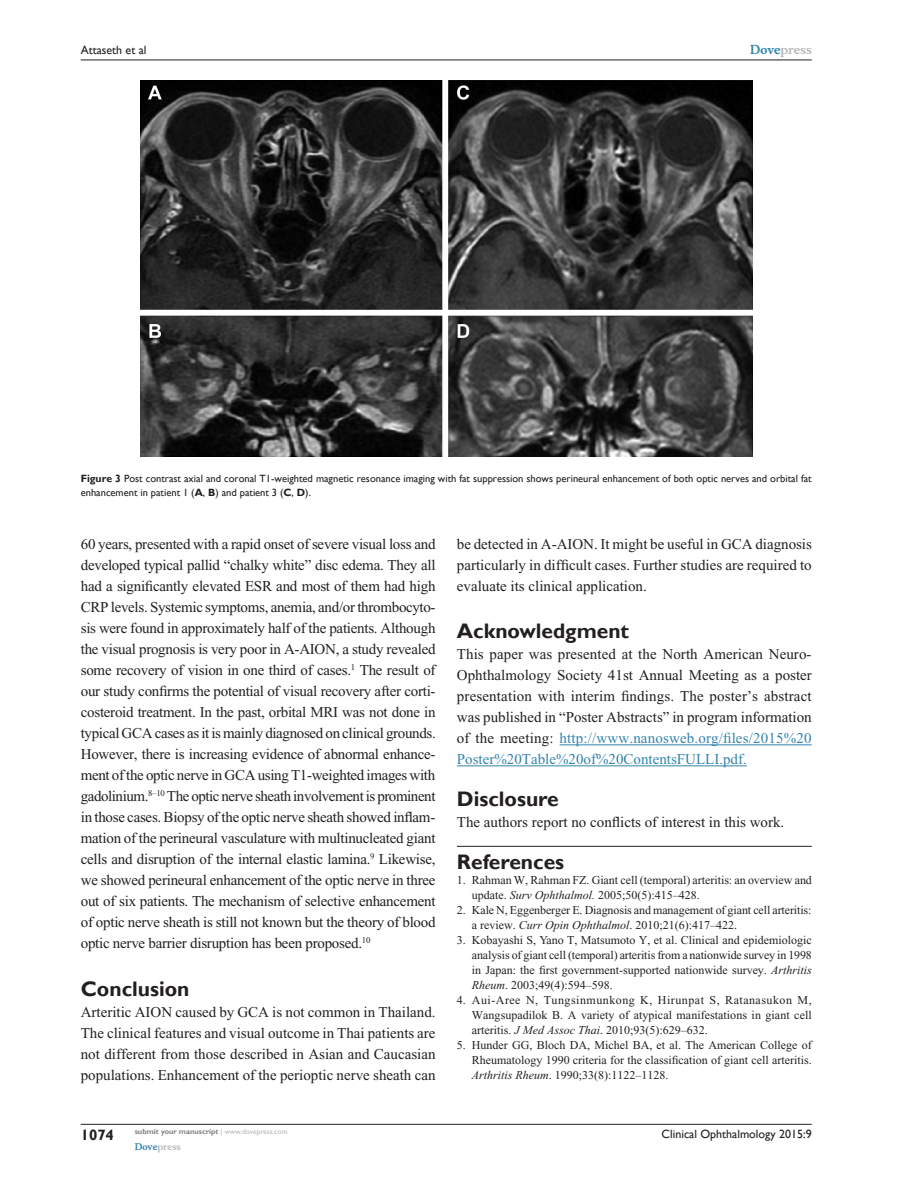
<style>
.page{position:relative;width:918px;height:1188px;background:#fff}
.page>*{position:absolute;margin:0;border:0;box-sizing:border-box;transform-origin:0 0}
.RefH{font:700 21px "Gill Sans";color:#231f20}
.TxF{font:15px/21px "Times New Roman";color:#231f20;text-align:justify}
.t1{font:700 15px "Gill Sans";color:#231f20}
.RefNL1{font:12px/15px "Times New Roman";color:#231f20;text-align:justify}
.t2{font:12px "Gill Sans";color:#231f20}
.t3{font:700 12px "Musee";color:#b8b9bc}
.FigC{font:10.5px/13.5px "Gill Sans";color:#231f20}
.t4{font:700 9px "Musee";color:#b8b9bc}
.t5{font:700 7.5px "Gill Sans";color:#808285}
.s1{color:#3485ae}
.s2{font-weight:700}
.s3{font-style:italic}
.s4{font-weight:400;color:#b8b9bc}
</style>
<div class="page">
<hr style="left:81px;top:1124px;width:731px;height:1px;background:#231f20">
<hr style="left:81px;top:60px;width:731px;height:1px;background:#231f20">
<img style="left:140px;top:81px;width:612px;height:376px">
<hr style="left:560px;top:744px;width:252px;height:1px;background:#3485ae">
<hr style="left:457px;top:765px;width:290px;height:1px;background:#3485ae">
<hr style="left:457px;top:846px;width:355px;height:1px;background:#231f20">
<p class="t2" style="left:81px;top:43px;width:67px">Attaseth et al</p>
<p class="t3" style="left:750px;top:43px;width:63px"><span class="s1">Dove</span>press</p>
<p class="FigC" style="left:81px;top:472px;width:732px"><span class="s2">Figure 3</span> Post contrast axial and coronal T1-weighted magnetic resonance imaging with fat suppression shows perineural enhancement of both optic nerves and orbital fat enhancement in patient 1 (<span class="s2">A</span>, <span class="s2">B</span>) and patient 3 (<span class="s2">C</span>, <span class="s2">D</span>).</p>
<p class="TxF" style="left:81px;top:534px;width:357px">60 years, presented with a rapid onset of severe visual loss and developed typical pallid “chalky white” disc edema. They all had a significantly elevated ESR and most of them had high CRP levels. Systemic symptoms, anemia, and/or thrombocyto&shy;sis were found in approximately half of the patients. Although the visual prognosis is very poor in A-AION, a study revealed some recovery of vision in one third of cases.<sup>1</sup> The result of our study confirms the potential of visual recovery after corti&shy;costeroid treatment. In the past, orbital MRI was not done in typical GCA cases as it is mainly diagnosed on clinical grounds.<br>However, there is increasing evidence of abnormal enhance&shy;ment of the optic nerve in GCA using T1-weighted images with gadolinium.<sup>8–10</sup> The optic nerve sheath involvement is prominent in those cases. Biopsy of the optic nerve sheath showed inflam&shy;mation of the perineural vasculature with multinucleated giant cells and disruption of the internal elastic lamina.<sup>9</sup> Likewise, we showed perineural enhancement of the optic nerve in three out of six patients. The mechanism of selective enhancement of optic nerve sheath is still not known but the theory of blood optic nerve barrier disruption has been proposed.<sup>10</sup></p>
<h1 class="RefH" style="left:81px;top:976px;width:110px">Conclusion</h1>
<p class="TxF" style="left:81px;top:1001px;width:356px">Arteritic AION caused by GCA is not common in Thailand.<br>The clinical features and visual outcome in Thai patients are not different from those described in Asian and Caucasian populations. Enhancement of the perioptic nerve sheath can</p>
<p class="TxF" style="left:457px;top:534px;width:357px">be detected in A-AION. It might be useful in GCA diagnosis particularly in difficult cases. Further studies are required to evaluate its clinical application.</p>
<h1 class="RefH" style="left:457px;top:619px;width:174px">Acknowledgment</h1>
<p class="TxF" style="left:457px;top:644px;width:357px">This paper was presented at the North American Neuro-Ophthalmology Society 41st Annual Meeting as a poster presentation with interim findings. The poster’s abstract was published in “Poster Abstracts” in program information of the meeting: <span class="s1">http://www.nanosweb.org/files/2015%20<br>Poster%20Table%20of%20ContentsFULLI.pdf.</span></p>
<h1 class="RefH" style="left:457px;top:787px;width:103px">Disclosure</h1>
<p class="TxF" style="left:457px;top:812px;width:329px">The authors report no conflicts of interest in this work.</p>
<p class="RefH" style="left:457px;top:850px;width:109px">References</p>
<p class="RefNL1" style="left:472px;top:873px;width:342px;text-indent:-15px">1. Rahman W, Rahman FZ. Giant cell (temporal) arteritis: an overview and update. <span class="s3">Surv Ophthalmol.</span> 2005;50(5):415–428.</p>
<p class="RefNL1" style="left:472px;top:903px;width:341px;text-indent:-15px">2. Kale N, Eggenberger E. Diagnosis and management of giant cell arteritis: a review. <span class="s3">Curr Opin Ophthalmol</span>. 2010;21(6):417–422.</p>
<p class="RefNL1" style="left:472px;top:933px;width:342px;text-indent:-15px">3. Kobayashi S, Yano T, Matsumoto Y, et al. Clinical and epidemiologic analysis of giant cell (temporal) arteritis from a nationwide survey in 1998 in Japan: the first government-supported nationwide survey. <span class="s3">Arthritis Rheum</span>. 2003;49(4):594–598.</p>
<p class="RefNL1" style="left:472px;top:993px;width:341px;text-indent:-15px">4. Aui-Aree N, Tungsinmunkong K, Hirunpat S, Ratanasukon M, Wangsupadilok B. A variety of atypical manifestations in giant cell arteritis. <span class="s3">J Med Assoc Thai</span>. 2010;93(5):629–632.</p>
<p class="RefNL1" style="left:472px;top:1038px;width:341px;text-indent:-15px">5. Hunder GG, Bloch DA, Michel BA, et al. The American College of Rheumatology 1990 criteria for the classification of giant cell arteritis.<br><span class="s3">Arthritis Rheum</span>. 1990;33(8):1122–1128.</p>
<p class="t1" style="left:81px;top:1126px;width:35px">1074</p>
<p class="t5" style="left:135px;top:1127px;width:154px">submit your manuscript <span class="s4">| www.dovepress.com</span></p>
<p class="t4" style="left:135px;top:1141px;width:48px"><span class="s1">Dove</span>press</p>
<p class="t2" style="left:662px;top:1127px;width:152px">Clinical Ophthalmology 2015:9</p>
</div>
